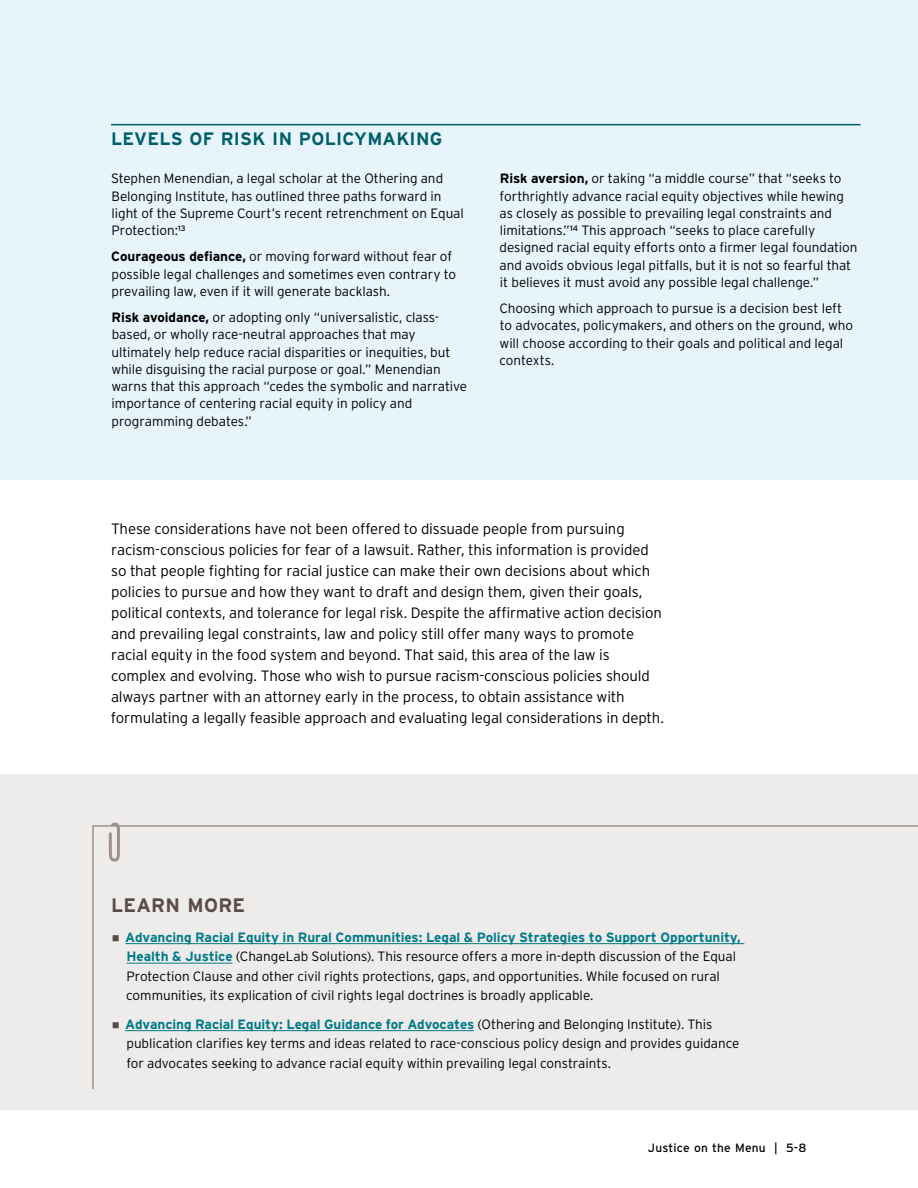
<style>
.page{position:relative;width:918px;height:1188px;background:#fff}
.page>*{position:absolute;margin:0;border:0;box-sizing:border-box;transform-origin:0 0}
.body_h3_learn_more_-_headline_1{font:700 19.5px "Interstate";letter-spacing:.015em;color:#5b4b45}
.body_h3_sidebar_-_headline_1{font:700 18px "Interstate";letter-spacing:.015em;color:#005f6a}
.body_p_body_text{font:300 15px/21px "Interstate";letter-spacing:-.01em;color:#000}
.body_p_sidebar_-_body_text{font:300 13.5px/17.2px "Interstate";letter-spacing:-.005em;color:#000}
.t1{font:12px "Interstate";letter-spacing:.015em;color:#000}
.s1{font-weight:700}
.s2{font-weight:700;color:#007a88}
</style>
<div class="page">
<div style="left:0;top:0;width:918px;height:480px;background:#e7f4fb"></div>
<div style="left:0;top:774px;width:918px;height:336px;background:#eeeceb"></div>
<svg style="left:92px;top:824px;width:826px;height:265px"></svg>
<hr style="left:111px;top:124px;width:750px;height:1px;background:#005f6a">
<hr style="left:125px;top:943px;width:619px;height:1px;background:#007a88">
<hr style="left:127px;top:963px;width:105px;height:1px;background:#007a88">
<hr style="left:125px;top:1030px;width:349px;height:1px;background:#007a88">
<svg style="left:113px;top:935px;width:6px;height:7px"></svg>
<svg style="left:113px;top:1022px;width:6px;height:7px"></svg>
<h3 class="body_h3_sidebar_-_headline_1" style="left:111px;top:128px;width:333px">LEVELS OF RISK IN POLICYMAKING</h3>
<p class="body_p_sidebar_-_body_text" style="left:111px;top:170px;width:354px">Stephen Menendian, a legal scholar at the Othering and Belonging Institute, has outlined three paths forward in light of the Supreme Court’s recent retrenchment on Equal Protection:<sup>13</sup></p>
<p class="body_p_sidebar_-_body_text" style="left:111px;top:248px;width:346px"><span class="s1">Courageous defiance,</span> or moving forward without fear of possible legal challenges and sometimes even contrary to prevailing law, even if it will generate backlash.</p>
<p class="body_p_sidebar_-_body_text" style="left:111px;top:309px;width:357px"><span class="s1">Risk avoidance,</span> or adopting only “universalistic, class&shy;based, or wholly race-neutral approaches that may ultimately help reduce racial disparities or inequities, but while disguising the racial purpose or goal.” Menendian warns that this approach “cedes the symbolic and narrative importance of centering racial equity in policy and programming debates.”</p>
<p class="body_p_sidebar_-_body_text" style="left:500px;top:170px;width:359px"><span class="s1">Risk aversion,</span> or taking “a middle course” that “seeks to forthrightly advance racial equity objectives while hewing as closely as possible to prevailing legal constraints and limitations.”<sup>14</sup> This approach “seeks to place carefully designed racial equity efforts onto a firmer legal foundation and avoids obvious legal pitfalls, but it is not so fearful that it believes it must avoid any possible legal challenge.”</p>
<p class="body_p_sidebar_-_body_text" style="left:499px;top:300px;width:355px">Choosing which approach to pursue is a decision best left to advocates, policymakers, and others on the ground, who will choose according to their goals and political and legal contexts.</p>
<p class="body_p_body_text" style="left:111px;top:518px;width:555px">These considerations have not been offered to dissuade people from pursuing racism-conscious policies for fear of a lawsuit. Rather, this information is provided so that people fighting for racial justice can make their own decisions about which policies to pursue and how they want to draft and design them, given their goals, political contexts, and tolerance for legal risk. Despite the affirmative action decision and prevailing legal constraints, law and policy still offer many ways to promote racial equity in the food system and beyond. That said, this area of the law is complex and evolving. Those who wish to pursue racism-conscious policies should always partner with an attorney early in the process, to obtain assistance with formulating a legally feasible approach and evaluating legal considerations in depth.</p>
<p class="body_h3_learn_more_-_headline_1" style="left:111px;top:893px;width:136px">LEARN MORE</p>
<p class="body_p_sidebar_-_body_text" style="left:125px;top:927px;width:617px;line-height:19.5px"><span class="s2">Advancing Racial Equity in Rural Communities: Legal &amp; Policy Strategies to Support Opportunity, Health &amp; Justice</span> (ChangeLab Solutions). This resource offers a more in-depth discussion of the Equal Protection Clause and other civil rights protections, gaps, and opportunities. While focused on rural communities, its explication of civil rights legal doctrines is broadly applicable.</p>
<p class="body_p_sidebar_-_body_text" style="left:125px;top:1014px;width:616px;line-height:19.5px"><span class="s2">Advancing Racial Equity: Legal Guidance for Advocates</span> (Othering and Belonging Institute). This publication clarifies key terms and ideas related to race-conscious policy design and provides guidance for advocates seeking to advance racial equity within prevailing legal constraints.</p>
<p class="t1" style="left:648px;top:1140px;width:160px">Justice on the Menu | 5-8</p>
</div>
